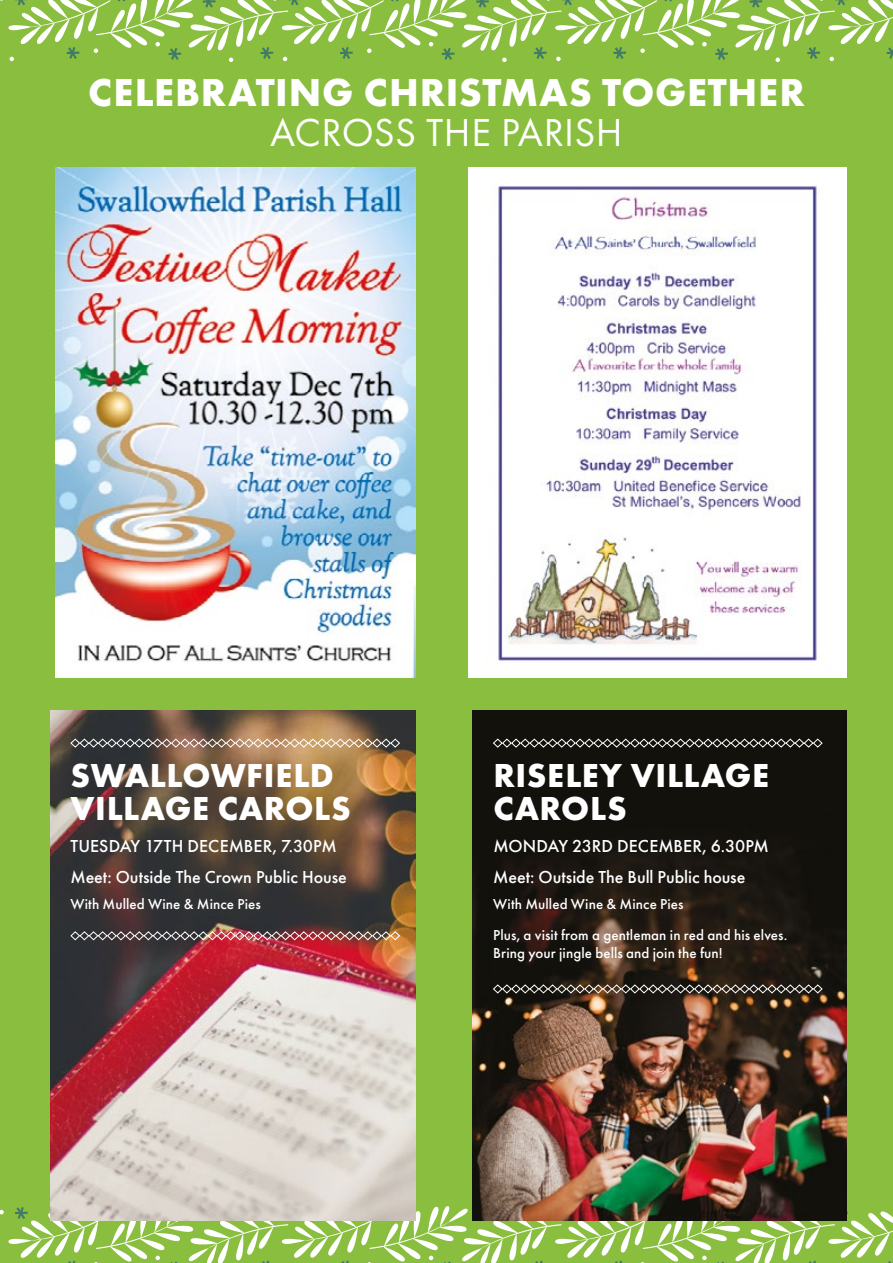
<style>
.page{position:relative;width:893px;height:1263px;background:#89be3f}
.page>*{position:absolute;margin:0;border:0;box-sizing:border-box;transform-origin:0 0}
.t1{font:700 40.5px "Futura PT";letter-spacing:.02em;color:#fff}
.t2{font:40.5px "Futura PT";letter-spacing:.01em;color:#fff}
.t3{font:700 34.5px/33px "Futura PT";letter-spacing:.015em;color:#fff}
.t4{font:500 18px/30.8px "Futura PT";color:#fff}
.t5{font:500 15px/30.8px "Futura PT";letter-spacing:.005em;color:#fff}
</style>
<div class="page">
<svg style="left:0;top:1198px;width:893px;height:65px"></svg>
<img style="left:55px;top:168px;width:360px;height:510px">
<img style="left:50px;top:710px;width:365px;height:510px">
<img style="left:469px;top:168px;width:377px;height:510px">
<img style="left:473px;top:710px;width:373px;height:510px">
<svg style="left:0;top:0;width:893px;height:62px"></svg>
<svg style="left:70px;top:738px;width:331px;height:10px;background:#9e8b79"></svg>
<svg style="left:492px;top:738px;width:331px;height:10px;background:#4d4c49"></svg>
<img style="left:70px;top:931px;width:331px;height:10px">
<svg style="left:492px;top:984px;width:331px;height:10px;background:#59534d"></svg>
<h1 class="t1" style="left:88px;top:67px;width:718px">CELEBRATING CHRISTMAS TOGETHER</h1>
<h1 class="t2" style="left:270px;top:109px;width:354px">ACROSS THE PARISH</h1>
<h2 class="t3" style="left:71px;top:758px;width:282px">SWALLOWFIELD<br>VILLAGE CAROLS</h2>
<p class="t4" style="left:70px;top:830px;width:278px">TUESDAY 17TH DECEMBER, 7.30PM<br>Meet: Outside The Crown Public House</p>
<p class="t5" style="left:70px;top:889px;width:192px">With Mulled Wine &amp; Mince Pies</p>
<h2 class="t3" style="left:493px;top:758px;width:277px">RISELEY VILLAGE<br>CAROLS</h2>
<p class="t4" style="left:493px;top:830px;width:277px">MONDAY 23RD DECEMBER, 6.30PM<br>Meet: Outside The Bull Public house</p>
<p class="t5" style="left:493px;top:889px;width:296px">With Mulled Wine &amp; Mince Pies<br>Plus, a visit from a gentleman in red and his elves.</p>
<p class="t5" style="left:493px;top:937px;width:231px">Bring your jingle bells and join the fun!</p>
</div>
